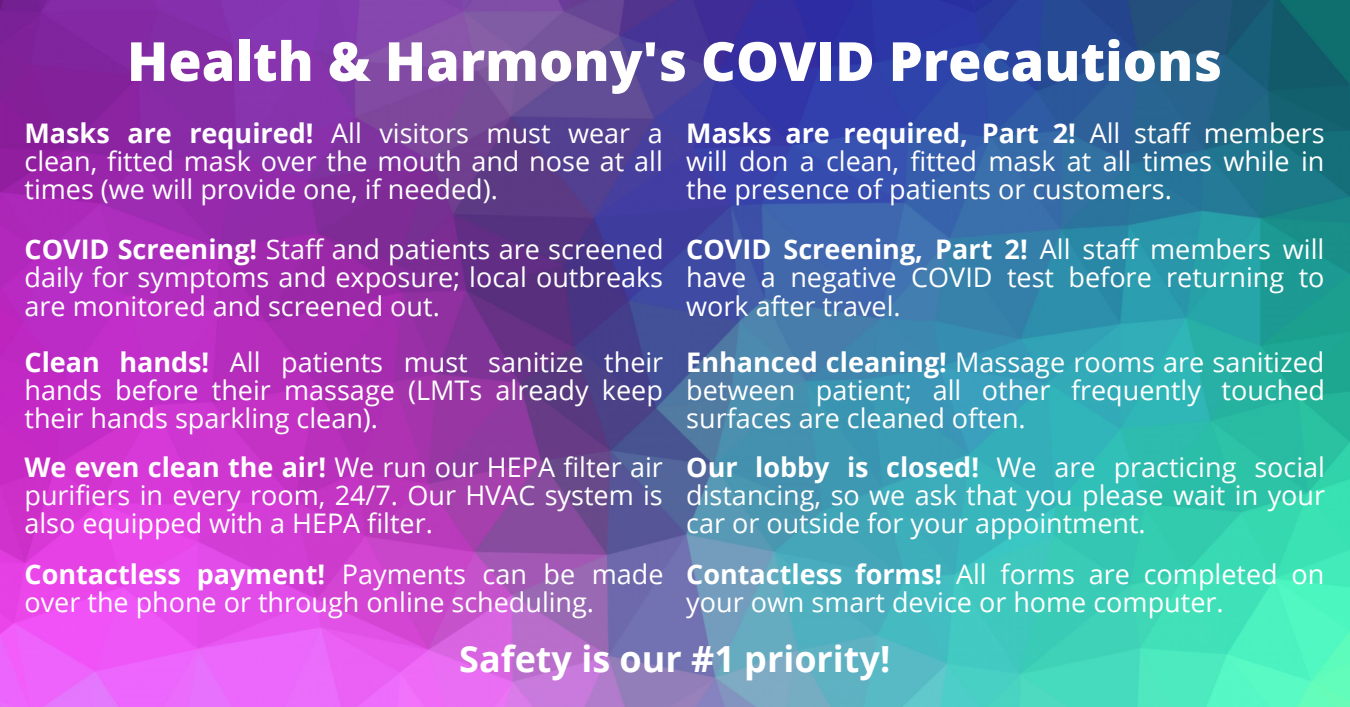
<style>
.page{position:relative;width:1350px;height:707px;background:#fff}
.page>*{position:absolute;margin:0;border:0;box-sizing:border-box;transform-origin:0 0}
.t1{font:800 54px "Open Sans";color:#fff}
.t2{font:700 36px "Open Sans";color:#fff}
.t3{font:27px/28.2px "Open Sans";color:#fff;text-align:justify}
.s1{font-weight:700}
</style>
<div class="page">
<img style="left:0;top:0;width:1350px;height:706px">
<h1 class="t1" style="left:127px;top:23px;width:1097px">Health &amp; Harmony's COVID Precautions</h1>
<p class="t3" style="left:25px;top:118px;width:640px"><span class="s1">Masks are required!</span> All visitors must wear a clean, fitted mask over the mouth and nose at all times (we will provide one, if needed).</p>
<p class="t3" style="left:686px;top:118px;width:640px"><span class="s1">Masks are required, Part 2!</span> All staff members will don a clean, fitted mask at all times while in the presence of patients or customers.</p>
<p class="t3" style="left:25px;top:234px;width:641px"><span class="s1">COVID Screening!</span> Staff and patients are screened daily for symptoms and exposure; local outbreaks are monitored and screened out.</p>
<p class="t3" style="left:686px;top:234px;width:640px"><span class="s1">COVID Screening, Part 2!</span> All staff members will have a negative COVID test before returning to work after travel.</p>
<p class="t3" style="left:686px;top:347px;width:640px"><span class="s1">Enhanced cleaning!</span> Massage rooms are sanitized between patient; all other frequently touched surfaces are cleaned often.</p>
<p class="t3" style="left:25px;top:347px;width:640px"><span class="s1">Clean hands!</span> All patients must sanitize their hands before their massage (LMTs already keep their hands sparkling clean).</p>
<p class="t3" style="left:25px;top:452px;width:640px"><span class="s1">We even clean the air!</span> We run our HEPA filter air purifiers in every room, 24/7. Our HVAC system is also equipped with a HEPA filter.</p>
<p class="t3" style="left:686px;top:452px;width:640px"><span class="s1">Our lobby is closed!</span> We are practicing social distancing, so we ask that you please wait in your car or outside for your appointment.</p>
<p class="t3" style="left:25px;top:559px;width:641px"><span class="s1">Contactless payment!</span> Payments can be made over the phone or through online scheduling.</p>
<p class="t3" style="left:686px;top:559px;width:640px"><span class="s1">Contactless forms!</span> All forms are completed on your own smart device or home computer.</p>
<h2 class="t2" style="left:459px;top:633px;width:433px">Safety is our #1 priority!</h2>
</div>
